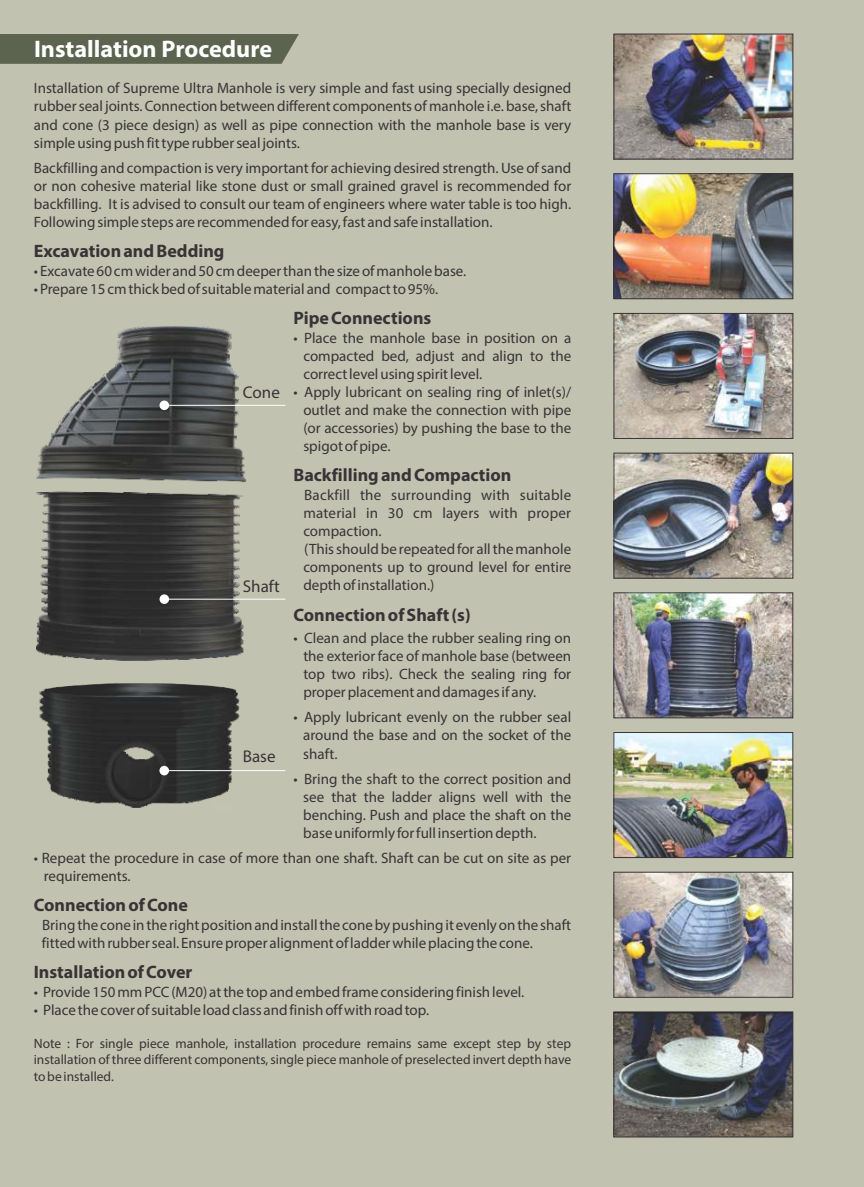
<style>
.page{position:relative;width:864px;height:1187px;background:#fff}
.page>*{position:absolute;margin:0;border:0;box-sizing:border-box;transform-origin:0 0}
.t1{font:700 24px "Myriad Pro";color:#fff}
.t2{font:700 18px "Myriad Pro";color:#383336}
.t3{font:16.95px "Myriad Pro";color:#383336}
.t4{font:15px/18px "Myriad Pro";color:#383336;text-align:justify}
.t5{font:13.5px/16.2px "Myriad Pro";color:#383336;text-align:justify}
</style>
<div class="page">
<div style="left:0;top:0;width:863px;height:1186px;background:#c2c2b0"></div>
<img style="left:37px;top:326px;width:209px;height:482px">
<img style="left:41px;top:689px;width:196px;height:15px">
<img style="left:51px;top:692px;width:29px;height:2px">
<img style="left:205px;top:692px;width:27px;height:1px">
<img style="left:80px;top:692px;width:58px;height:4px">
<img style="left:138px;top:692px;width:67px;height:4px">
<img style="left:46px;top:683px;width:188px;height:9px">
<hr style="left:167px;top:598px;width:118px;height:1px;background:#fff">
<div style="left:159px;top:594px;width:10px;height:10px;background:#fff;border-radius:50%"></div>
<hr style="left:167px;top:770px;width:118px;height:1px;background:#fff">
<svg style="left:159px;top:765px;width:10px;height:10px"></svg>
<hr style="left:167px;top:405px;width:118px;height:1px;background:#fff">
<div style="left:159px;top:400px;width:10px;height:10px;background:#fff;border-radius:50%"></div>
<img style="left:615px;top:873px;width:175px;height:122px">
<div style="left:613px;top:871px;width:179px;height:126px;border:1px solid #383336"></div>
<img style="left:615px;top:1013px;width:175px;height:122px">
<div style="left:613px;top:1011px;width:179px;height:126px;border:1px solid #383336"></div>
<img style="left:615px;top:454px;width:175px;height:122px">
<div style="left:613px;top:452px;width:179px;height:126px;border:1px solid #383336"></div>
<img style="left:615px;top:36px;width:175px;height:121px">
<div style="left:613px;top:34px;width:179px;height:125px;border:1px solid #383336"></div>
<img style="left:615px;top:175px;width:175px;height:122px">
<div style="left:613px;top:173px;width:179px;height:126px;border:1px solid #383336"></div>
<img style="left:615px;top:315px;width:175px;height:122px">
<div style="left:613px;top:313px;width:179px;height:126px;border:1px solid #383336"></div>
<img style="left:615px;top:734px;width:175px;height:121px">
<div style="left:613px;top:732px;width:179px;height:125px;border:1px solid #383336"></div>
<img style="left:615px;top:594px;width:175px;height:122px">
<div style="left:613px;top:592px;width:179px;height:126px;border:1px solid #383336"></div>
<div style="left:0;top:34px;width:299px;height:30px;background:#5c634f"></div>
<h1 class="t1" style="left:34px;top:39px;width:239px">Installation Procedure</h1>
<p class="t4" style="left:34px;top:81px;width:538px">Installation of Supreme Ultra Manhole is very simple and fast using specially designed rubber seal joints. Connection between different components of manhole i.e. base, shaft and cone (3 piece design) as well as pipe connection with the manhole base is very simple using push fit type rubber seal joints.</p>
<p class="t4" style="left:34px;top:160px;width:538px">Backfilling and compaction is very important for achieving desired strength. Use of sand or non cohesive material like stone dust or small grained gravel is recommended for backfilling. It is advised to consult our team of engineers where water table is too high.<br>Following simple steps are recommended for easy, fast and safe installation.</p>
<p class="t2" style="left:34px;top:243px;width:192px">Excavation and Bedding</p>
<p class="t4" style="left:34px;top:263px;width:434px">• Excavate 60 cm wider and 50 cm deeper than the size of manhole base.</p>
<p class="t4" style="left:34px;top:281px;width:405px">• Prepare 15 cm thick bed of suitable material and compact to 95%.</p>
<p class="t2" style="left:293px;top:310px;width:139px">Pipe Connections</p>
<p class="t4" style="left:303px;top:330px;width:269px;text-indent:-10px">• Place the manhole base in position on a compacted bed, adjust and align to the correct level using spirit level.</p>
<p class="t4" style="left:303px;top:384px;width:269px;text-indent:-10px">• Apply lubricant on sealing ring of inlet(s)/ outlet and make the connection with pipe (or accessories) by pushing the base to the spigot of pipe.</p>
<p class="t2" style="left:293px;top:468px;width:219px">Backfilling and Compaction</p>
<p class="t4" style="left:303px;top:487px;width:269px;text-align:left">Backfill the surrounding with suitable material in 30 cm layers with proper compaction.<br>(This should be repeated for all the manhole components up to ground level for entire depth of installation.)</p>
<p class="t2" style="left:293px;top:607px;width:179px">Connection of Shaft (s)</p>
<p class="t4" style="left:303px;top:630px;width:269px;text-indent:-10px">• Clean and place the rubber sealing ring on the exterior face of manhole base (between top two ribs). Check the sealing ring for proper placement and damages if any.</p>
<p class="t4" style="left:303px;top:709px;width:269px;text-indent:-10px">• Apply lubricant evenly on the rubber seal around the base and on the socket of the shaft.</p>
<p class="t4" style="left:303px;top:771px;width:269px;text-indent:-10px">• Bring the shaft to the correct position and see that the ladder aligns well with the benching. Push and place the shaft on the base uniformly for full insertion depth.</p>
<p class="t4" style="left:44px;top:850px;width:528px;text-indent:-10px">• Repeat the procedure in case of more than one shaft. Shaft can be cut on site as per requirements.</p>
<p class="t2" style="left:34px;top:897px;width:155px">Connection of Cone</p>
<p class="t4" style="left:42px;top:917px;width:530px">Bring the cone in the right position and install the cone by pushing it evenly on the shaft fitted with rubber seal. Ensure proper alignment of ladder while placing the cone.</p>
<p class="t2" style="left:34px;top:964px;width:160px">Installation of Cover</p>
<p class="t4" style="left:34px;top:984px;width:492px">• Provide 150 mm PCC (M20) at the top and embed frame considering finish level.</p>
<p class="t4" style="left:34px;top:1002px;width:396px">• Place the cover of suitable load class and finish off with road top.</p>
<p class="t5" style="left:34px;top:1036px;width:538px">Note : For single piece manhole, installation procedure remains same except step by step installation of three different components, single piece manhole of preselected invert depth have to be installed.</p>
<p class="t3" style="left:243px;top:385px;width:38px">Cone</p>
<p class="t3" style="left:243px;top:579px;width:38px">Shaft</p>
<p class="t3" style="left:243px;top:749px;width:34px">Base</p>
</div>
